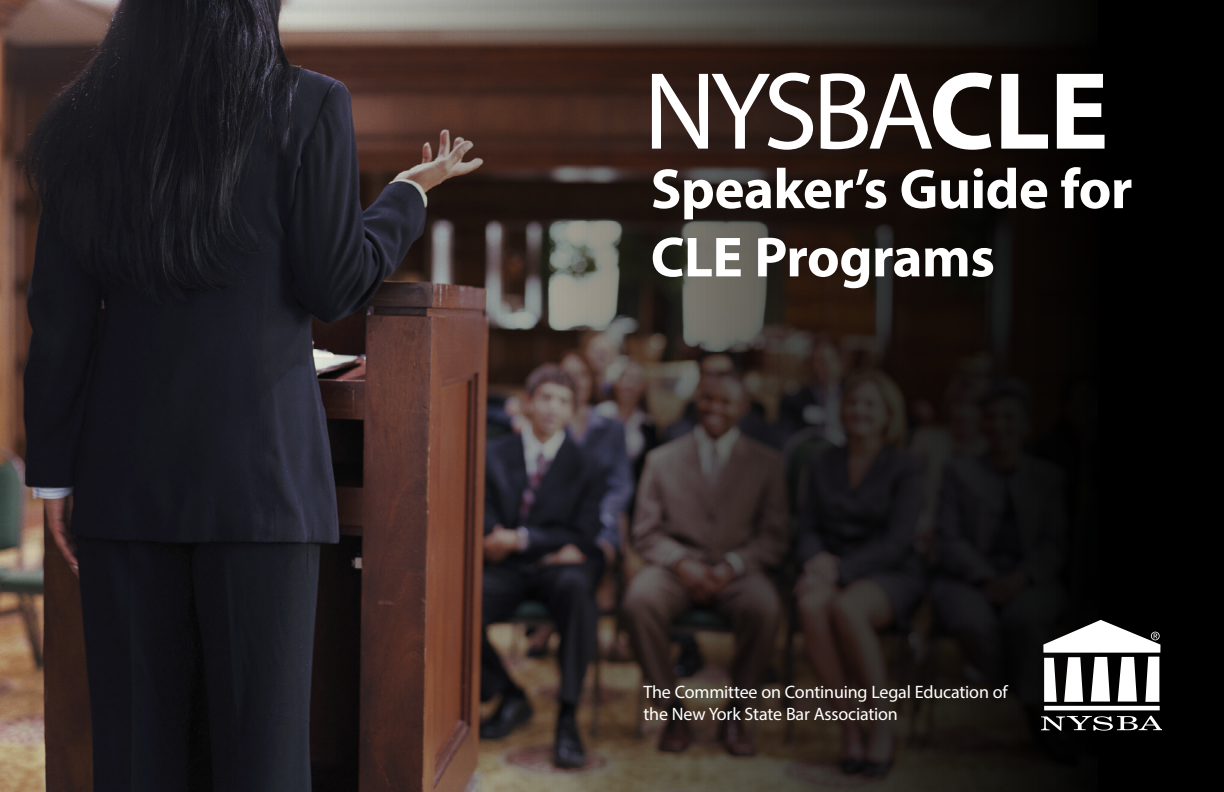
<style>
.page{position:relative;width:1224px;height:792px;background:#000}
.page>*{position:absolute;margin:0;border:0;box-sizing:border-box;transform-origin:0 0}
.t1{font:110.8px "Myriad Pro";letter-spacing:-.055em;color:#fff}
.t2{font:700 56.8px/68.2px "Myriad Pro";letter-spacing:-.01em;color:#fff}
.t3{font:18px/21.6px "Myriad Pro";letter-spacing:-.01em;color:#fff}
.s1{font-weight:700}
</style>
<div class="page">
<img style="left:0;top:0;width:1098px;height:792px">
<svg style="left:1042px;top:716px;width:120px;height:15px"></svg>
<hr style="left:1044px;top:706px;width:116px;height:4px;background:#fff">
<svg style="left:1043px;top:620px;width:118px;height:82px"></svg>
<h1 class="t1" style="left:644px;top:43px;width:467px">NYSBA<span class="s1">CLE</span></h1>
<h2 class="t2" style="left:651px;top:153px;width:483px">Speaker’s Guide for<br>CLE Programs</h2>
<p class="t3" style="left:644px;top:681px;width:366px">The Committee on Continuing Legal Education of the New York State Bar Association</p>
</div>
